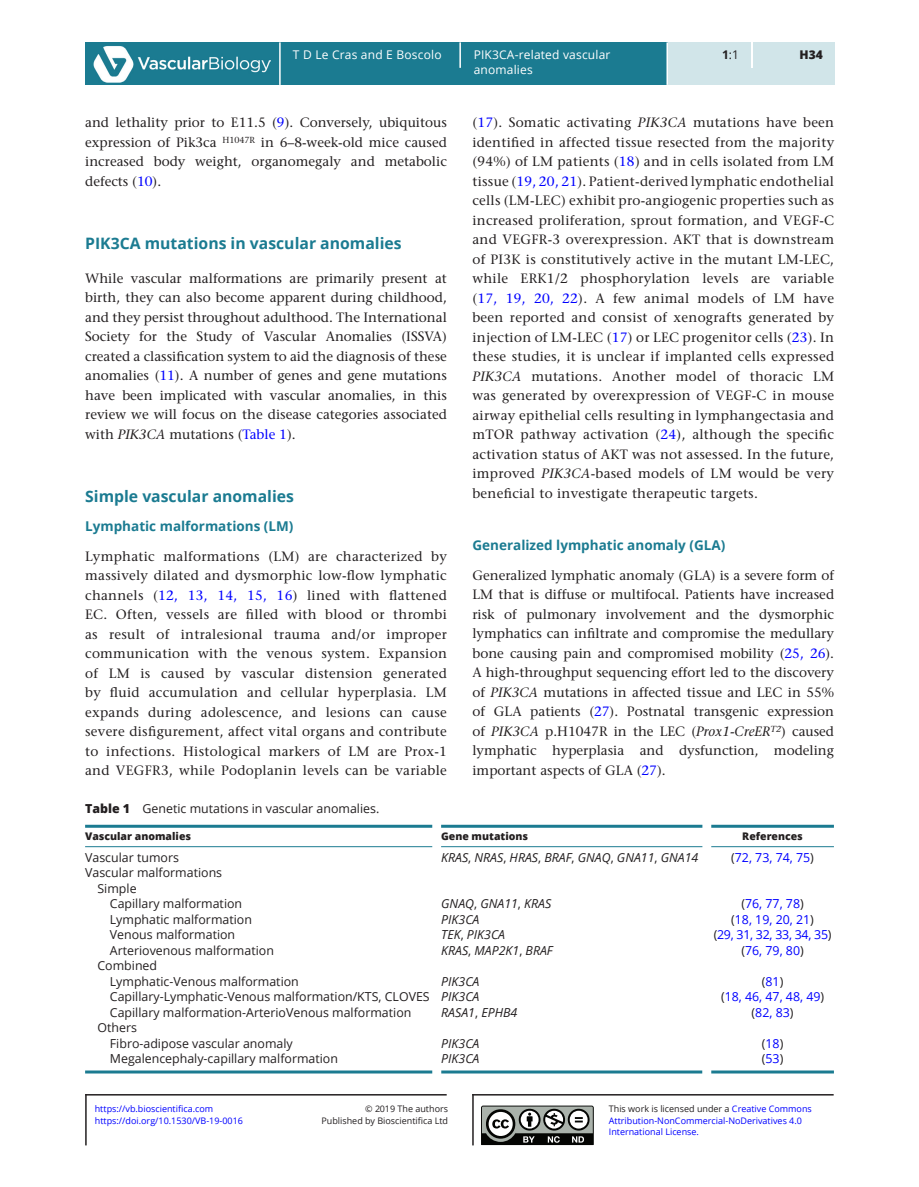
<style>
.page{position:relative;width:919px;height:1187px;background:#fff}
.page>*{position:absolute;margin:0;border:0;box-sizing:border-box;transform-origin:0 0}
.t1{font:700 15.75px "Open Sans";color:#1b7b91}
.TXT{font:500 13.5px/19.5px "Stone Serif Std";color:#231f20;text-align:justify}
.H2-H1{font:700 13.5px "Open Sans";color:#1b7b91}
.TB_2{font:12.3px "Open Sans";color:#231f20}
.TB{font:italic 12.3px "Open Sans";color:#231f20}
.TB-2{font:12.3px "Open Sans";color:#00f}
.TB-3{font:12.3px "Open Sans";color:#231f20}
.TC{font:12.3px "Open Sans";color:#231f20}
.TB_Bot_Rule_2{font:12.3px "Open Sans";color:#231f20}
.TB_1{font:12.3px "Open Sans";color:#231f20}
.TB-4{font:12.3px "Open Sans";letter-spacing:-.02em;color:#00f}
.TB_Bot_Rule{font:italic 12.3px "Open Sans";color:#231f20}
.TB_Bot_Rule-2{font:12.3px "Open Sans";color:#231f20}
.t2{font:12px/14.7px "Open Sans";letter-spacing:.015em;color:#fff}
.t3{font:12px "Open Sans";color:#231f20}
.t4{font:800 12px "Open Sans";color:#231f20}
.TCH{font:800 10.5px "Open Sans";color:#231f20}
.t5{font:9px/11.1px "Open Sans";color:#00f}
.t6{font:9px/11.9px "Open Sans";color:#231f20;text-align:right}
.s1{font-weight:700}
.s2{color:#00f}
.s3{font-style:italic}
.s4{font-weight:800}
.s5{font-style:normal}
.s6{color:#231f20}
</style>
<div class="page">
<div style="left:85px;top:42px;width:749px;height:43px;background:#1b7b91"></div>
<hr style="left:666px;top:42px;width:2px;height:43px;background:#fff">
<hr style="left:279px;top:42px;width:1px;height:43px;background:#fff">
<hr style="left:459px;top:42px;width:2px;height:26px;background:#fff">
<div style="left:668px;top:42px;width:166px;height:43px;background:#d1e5e9"></div>
<hr style="left:750px;top:43px;width:2px;height:25px;background:#fff">
<img style="left:93px;top:46px;width:177px;height:37px">
<hr style="left:85px;top:824px;width:347px;height:3px;background:#1b7b91">
<hr style="left:85px;top:846px;width:347px;height:1px;background:#1b7b91">
<hr style="left:441px;top:824px;width:261px;height:3px;background:#1b7b91">
<hr style="left:441px;top:846px;width:261px;height:1px;background:#1b7b91">
<hr style="left:711px;top:824px;width:122px;height:3px;background:#1b7b91">
<hr style="left:711px;top:846px;width:122px;height:1px;background:#1b7b91">
<hr style="left:85px;top:1070px;width:347px;height:3px;background:#1b7b91">
<hr style="left:441px;top:1070px;width:261px;height:3px;background:#1b7b91">
<hr style="left:711px;top:1070px;width:122px;height:3px;background:#1b7b91">
<svg style="left:481px;top:1105px;width:113px;height:40px"></svg>
<hr style="left:85px;top:1093px;width:361px;height:2px;background:#231f20">
<hr style="left:472px;top:1093px;width:361px;height:2px;background:#231f20">
<hr style="left:472px;top:1093px;width:1px;height:52px;background:#231f20">
<hr style="left:85px;top:1093px;width:2px;height:52px;background:#231f20">
<p class="t2" style="left:293px;top:47px;width:150px">T D Le Cras and E Boscolo</p>
<p class="t2" style="left:473px;top:47px;width:138px">PIK3CA-related vascular anomalies</p>
<p class="t3" style="left:722px;top:47px;width:18px"><span class="s1">1</span>:1</p>
<p class="t4" style="left:799px;top:46px;width:25px">H34</p>
<p class="TXT" style="left:85px;top:113px;width:363px">and lethality prior to E11.5 (<span class="s2">9</span>). Conversely, ubiquitous expression of Pik3ca <sup>H1047R</sup> in 6–8-week-old mice caused increased body weight, organomegaly and metabolic defects (<span class="s2">10</span>).</p>
<h1 class="t1" style="left:85px;top:232px;width:318px">PIK3CA mutations in vascular anomalies</h1>
<p class="TXT" style="left:85px;top:268px;width:363px">While vascular malformations are primarily present at birth, they can also become apparent during childhood, and they persist throughout adulthood. The International Society for the Study of Vascular Anomalies (ISSVA) created a classification system to aid the diagnosis of these anomalies (<span class="s2">11</span>). A number of genes and gene mutations have been implicated with vascular anomalies, in this review we will focus on the disease categories associated with <span class="s3">PIK3CA</span> mutations (<span class="s2">Table 1</span>).</p>
<h1 class="t1" style="left:85px;top:485px;width:210px">Simple vascular anomalies</h1>
<p class="H2-H1" style="left:85px;top:517px;width:210px">Lymphatic malformations (LM)</p>
<p class="TXT" style="left:85px;top:546px;width:363px">Lymphatic malformations (LM) are characterized by massively dilated and dysmorphic low-flow lymphatic channels (<span class="s2">12, 13, 14, 15, 16</span>) lined with flattened EC. Often, vessels are filled with blood or thrombi as result of intralesional trauma and/or improper communication with the venous system. Expansion of LM is caused by vascular distension generated by fluid accumulation and cellular hyperplasia. LM expands during adolescence, and lesions can cause severe disfigurement, affect vital organs and contribute to infections. Histological markers of LM are Prox-1 and VEGFR3, while Podoplanin levels can be variable</p>
<p class="TXT" style="left:472px;top:113px;width:363px">(<span class="s2">17</span>). Somatic activating <span class="s3">PIK3CA</span> mutations have been identified in affected tissue resected from the majority (94%) of LM patients (<span class="s2">18</span>) and in cells isolated from LM tissue (<span class="s2">19, 20, 21</span>). Patient-derived lymphatic endothelial cells (LM-LEC) exhibit pro-angiogenic properties such as increased proliferation, sprout formation, and VEGF-C and VEGFR-3 overexpression. AKT that is downstream of PI3K is constitutively active in the mutant LM-LEC, while ERK1/2 phosphorylation levels are variable (<span class="s2">17, 19, 20, 22</span>). A few animal models of LM have been reported and consist of xenografts generated by injection of LM-LEC (<span class="s2">17</span>) or LEC progenitor cells (<span class="s2">23</span>). In these studies, it is unclear if implanted cells expressed <span class="s3">PIK3CA</span> mutations. Another model of thoracic LM was generated by overexpression of VEGF-C in mouse airway epithelial cells resulting in lymphangectasia and mTOR pathway activation (<span class="s2">24</span>), although the specific activation status of AKT was not assessed. In the future, improved <span class="s3">PIK3CA</span>-based models of LM would be very beneficial to investigate therapeutic targets.</p>
<h2 class="H2-H1" style="left:472px;top:535px;width:254px">Generalized lymphatic anomaly (GLA)</h2>
<p class="TXT" style="left:472px;top:565px;width:363px">Generalized lymphatic anomaly (GLA) is a severe form of LM that is diffuse or multifocal. Patients have increased risk of pulmonary involvement and the dysmorphic lymphatics can infiltrate and compromise the medullary bone causing pain and compromised mobility (<span class="s2">25, 26</span>).<br>A high-throughput sequencing effort led to the discovery of <span class="s3">PIK3CA</span> mutations in affected tissue and LEC in 55% of GLA patients (<span class="s2">27</span>). Postnatal transgenic expression of <span class="s3">PIK3CA</span> p.H1047R in the LEC (<span class="s3">Prox1-CreER</span><sup>T2</sup>) caused lymphatic hyperplasia and dysfunction, modeling important aspects of GLA (<span class="s2">27</span>).</p>
<p class="TC" style="left:85px;top:799px;width:296px"><span class="s4">Table 1</span> Genetic mutations in vascular anomalies.</p>
<p class="TCH" style="left:85px;top:828px;width:107px">Vascular anomalies</p>
<p class="TCH" style="left:441px;top:828px;width:88px">Gene mutations</p>
<p class="TCH" style="left:742px;top:828px;width:62px">References</p>
<p class="TB-3" style="left:85px;top:848px;width:95px">Vascular tumors</p>
<p class="TB" style="left:441px;top:848px;width:258px">KRAS<span class="s5">,</span> NRAS<span class="s5">,</span> HRAS<span class="s5">,</span> BRAF<span class="s5">,</span> GNAQ<span class="s5">,</span> GNA11<span class="s5">,</span> GNA14</p>
<p class="TB-2" style="left:731px;top:848px;width:84px"><span class="s6">(</span>72, 73, 74, 75<span class="s6">)</span></p>
<p class="TB-3" style="left:85px;top:864px;width:139px">Vascular malformations</p>
<p class="TB_1" style="left:97px;top:879px;width:41px">Simple</p>
<p class="TB_2" style="left:110px;top:895px;width:134px">Capillary malformation</p>
<p class="TB" style="left:441px;top:895px;width:111px">GNAQ<span class="s5">,</span> GNA11<span class="s5">,</span> KRAS</p>
<p class="TB-2" style="left:741px;top:895px;width:64px"><span class="s6">(</span>76, 77, 78<span class="s6">)</span></p>
<p class="TB_2" style="left:110px;top:910px;width:144px">Lymphatic malformation</p>
<p class="TB" style="left:441px;top:910px;width:40px">PIK3CA</p>
<p class="TB-2" style="left:731px;top:910px;width:84px"><span class="s6">(</span>18, 19, 20, 21<span class="s6">)</span></p>
<p class="TB_2" style="left:110px;top:926px;width:127px">Venous malformation</p>
<p class="TB" style="left:441px;top:926px;width:65px">TEK<span class="s5">,</span> PIK3CA</p>
<p class="TB-4" style="left:713px;top:926px;width:119px"><span class="s6">(</span>29, 31, 32, 33, 34, 35<span class="s6">)</span></p>
<p class="TB_2" style="left:110px;top:941px;width:165px">Arteriovenous malformation</p>
<p class="TB" style="left:441px;top:941px;width:113px">KRAS<span class="s5">,</span> MAP2K1<span class="s5">,</span> BRAF</p>
<p class="TB-2" style="left:741px;top:941px;width:64px"><span class="s6">(</span>76, 79, 80<span class="s6">)</span></p>
<p class="TB_1" style="left:97px;top:957px;width:61px">Combined</p>
<p class="TB_2" style="left:110px;top:972px;width:190px">Lymphatic-Venous malformation</p>
<p class="TB" style="left:441px;top:972px;width:40px">PIK3CA</p>
<p class="TB-3" style="left:761px;top:972px;width:23px">(<span class="s2">81</span>)</p>
<p class="TB_2" style="left:110px;top:988px;width:321px">Capillary-Lymphatic-Venous malformation/KTS, CLOVES</p>
<p class="TB" style="left:441px;top:988px;width:40px">PIK3CA</p>
<p class="TB-2" style="left:721px;top:988px;width:105px"><span class="s6">(</span>18, 46, 47, 48, 49<span class="s6">)</span></p>
<p class="TB_2" style="left:110px;top:1003px;width:303px">Capillary malformation-ArterioVenous malformation</p>
<p class="TB" style="left:441px;top:1003px;width:77px">RASA1<span class="s5">,</span> EPHB4</p>
<p class="TB-2" style="left:751px;top:1003px;width:43px"><span class="s6">(</span>82, 83<span class="s6">)</span></p>
<p class="TB_1" style="left:97px;top:1019px;width:41px">Others</p>
<p class="TB_2" style="left:110px;top:1034px;width:184px">Fibro-adipose vascular anomaly</p>
<p class="TB" style="left:441px;top:1034px;width:40px">PIK3CA</p>
<p class="TB-3" style="left:761px;top:1034px;width:23px">(<span class="s2">18</span>)</p>
<p class="TB_Bot_Rule_2" style="left:110px;top:1049px;width:230px">Megalencephaly-capillary malformation</p>
<p class="TB_Bot_Rule" style="left:441px;top:1049px;width:40px">PIK3CA</p>
<p class="TB_Bot_Rule-2" style="left:761px;top:1049px;width:23px">(<span class="s2">53</span>)</p>
<p class="t5" style="left:608px;top:1103px;width:204px"><span class="s6">This work is licensed under a</span> Creative Commons<br>Attribution-NonCommercial-NoDerivatives 4.0<br>International License.</p>
<p class="t5" style="left:95px;top:1103px;width:120px">https://vb.bioscientifica.com</p>
<p class="t6" style="left:321px;top:1102px;width:128px">© 2019 The authors<br>Published by Bioscientifica Ltd</p>
<p class="t5" style="left:95px;top:1114px;width:150px">https://doi.org/10.1530/VB-19-0016</p>
</div>
